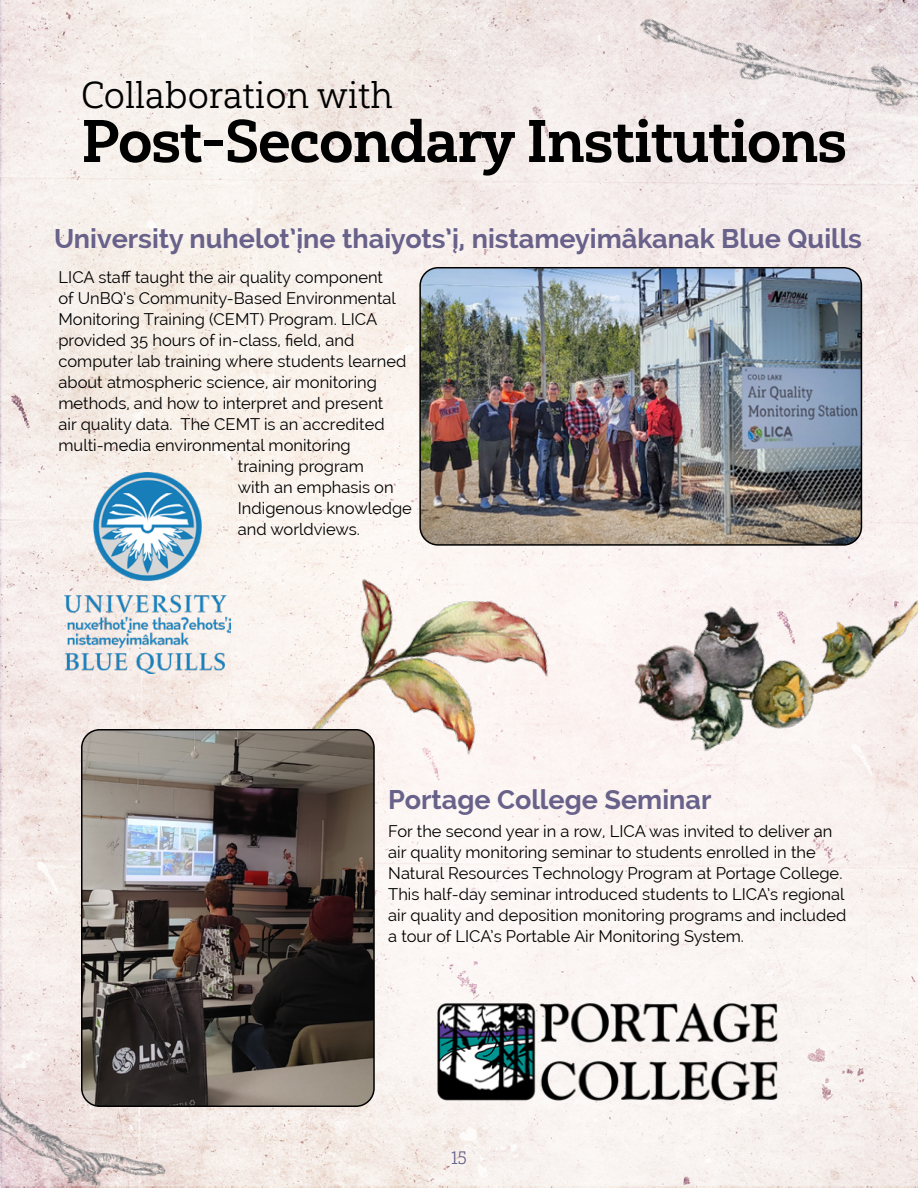
<style>
.page{position:relative;width:918px;height:1188px;background:#fff}
.page>*{position:absolute;margin:0;border:0;box-sizing:border-box;transform-origin:0 0}
.t1{font:60px "Yorkten Slab Nor Bol";letter-spacing:-.03em;color:#000}
.t2{font:37.5px "Yorkten Slab Nor Boo";color:#000}
.t3{font:700 27px "Raleway";color:#68618a}
.t4{font:18px "Yorkten Slab Nor Boo";color:#68618a}
.t5{font:16.5px/21px "Raleway";color:#000}
</style>
<div class="page">
<img style="left:0;top:0;width:918px;height:1188px">
<img style="left:420px;top:268px;width:441px;height:277px">
<div style="left:419px;top:267px;width:443px;height:279px;border:2px solid #000;border-radius:18px"></div>
<img style="left:64px;top:473px;width:167px;height:201px">
<img style="left:434px;top:996px;width:352px;height:111px">
<img style="left:638px;top:0;width:280px;height:200px">
<img style="left:605px;top:559px;width:313px;height:209px">
<img style="left:0;top:1058px;width:176px;height:130px">
<img style="left:270px;top:547px;width:294px;height:237px">
<img style="left:82px;top:730px;width:292px;height:376px">
<div style="left:81px;top:729px;width:294px;height:378px;border:2px solid #000;border-radius:18px"></div>
<h2 class="t2" style="left:81px;top:73px;width:313px">Collaboration with</h2>
<h1 class="t1" style="left:81px;top:104px;width:768px">Post-Secondary Institutions</h1>
<h3 class="t3" style="left:54px;top:223px;width:810px">University nuhelot’įne thaiyots’į, nistameyimâkanak Blue Quills</h3>
<p class="t5" style="left:58px;top:267px;width:326px">LICA staff taught the air quality component</p>
<p class="t5" style="left:58px;top:288px;width:339px">of UnBQ’s Community-Based Environmental</p>
<p class="t5" style="left:58px;top:309px;width:320px">Monitoring Training (CEMT) Program. LICA</p>
<p class="t5" style="left:58px;top:330px;width:297px">provided 35 hours of in-class, field, and</p>
<p class="t5" style="left:58px;top:351px;width:349px">computer lab training where students learned</p>
<p class="t5" style="left:58px;top:372px;width:320px">about atmospheric science, air monitoring</p>
<p class="t5" style="left:58px;top:393px;width:326px">methods, and how to interpret and present</p>
<p class="t5" style="left:58px;top:414px;width:328px">air quality data. The CEMT is an accredited</p>
<p class="t5" style="left:58px;top:435px;width:294px">multi-media environmental monitoring</p>
<p class="t5" style="left:238px;top:456px;width:128px">training program</p>
<p class="t5" style="left:238px;top:477px;width:157px">with an emphasis on</p>
<p class="t5" style="left:238px;top:498px;width:176px">Indigenous knowledge</p>
<p class="t5" style="left:238px;top:519px;width:124px">and worldviews.</p>
<h3 class="t3" style="left:388px;top:785px;width:325px">Portage College Seminar</h3>
<p class="t5" style="left:388px;top:821px;width:460px">For the second year in a row, LICA was invited to deliver an air quality monitoring seminar to students enrolled in the Natural Resources Technology Program at Portage College.<br>This half-day seminar introduced students to LICA’s regional air quality and deposition monitoring programs and included a tour of LICA’s Portable Air Monitoring System.</p>
<p class="t4" style="left:451px;top:1148px;width:17px">15</p>
</div>
